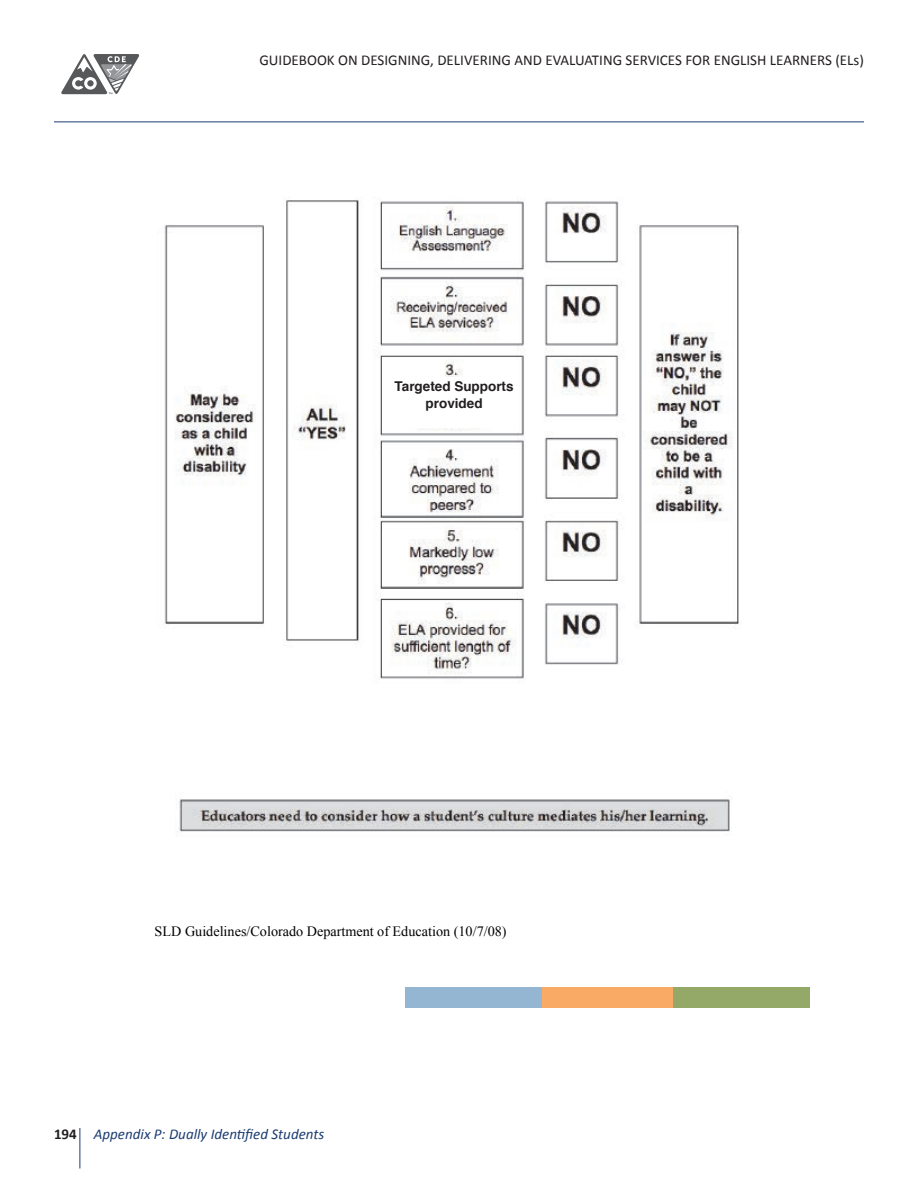
<style>
.page{position:relative;width:918px;height:1188px;background:#fff}
.page>*{position:absolute;margin:0;border:0;box-sizing:border-box;transform-origin:0 0}
.t1{font:15px "Calibri";color:#231f20}
.t2{font:italic 15px "Calibri";color:#1c3c73}
.t3{font:14.25px "Times New Roman";color:#000}
.t4{font:700 13.5px/16.2px "Helvetica";color:#231f20;text-align:center}
.s1{font-weight:700;font-style:normal;color:#231f20}
</style>
<div class="page">
<svg style="left:61px;top:54px;width:79px;height:40px"></svg>
<hr style="left:54px;top:122px;width:810px;height:1px;background:#1c3c73">
<hr style="left:80px;top:1128px;width:1px;height:40px;background:#1c3c73">
<img style="left:164px;top:197px;width:575px;height:635px">
<div style="left:393px;top:377px;width:112px;height:51px;background:#fff"></div>
<div style="left:411px;top:988px;width:393px;height:20px;background:#f9ab66"></div>
<div style="left:405px;top:988px;width:137px;height:20px;background:#94b6d2"></div>
<div style="left:673px;top:988px;width:137px;height:20px;background:#94a868"></div>
<p class="t1" style="left:260px;top:51px;width:606px">GUIDEBOOK ON DESIGNING, DELIVERING AND EVALUATING SERVICES FOR ENGLISH LEARNERS (ELs)</p>
<p class="t4" style="left:395px;top:379px;width:121px">Targeted Supports provided</p>
<p class="t3" style="left:155px;top:922px;width:354px">SLD Guidelines/Colorado Department of Education (10/7/08)</p>
<p class="t2" style="left:54px;top:1125px;width:272px"><span class="s1">194</span> Appendix P: Dually Identified Students</p>
</div>
